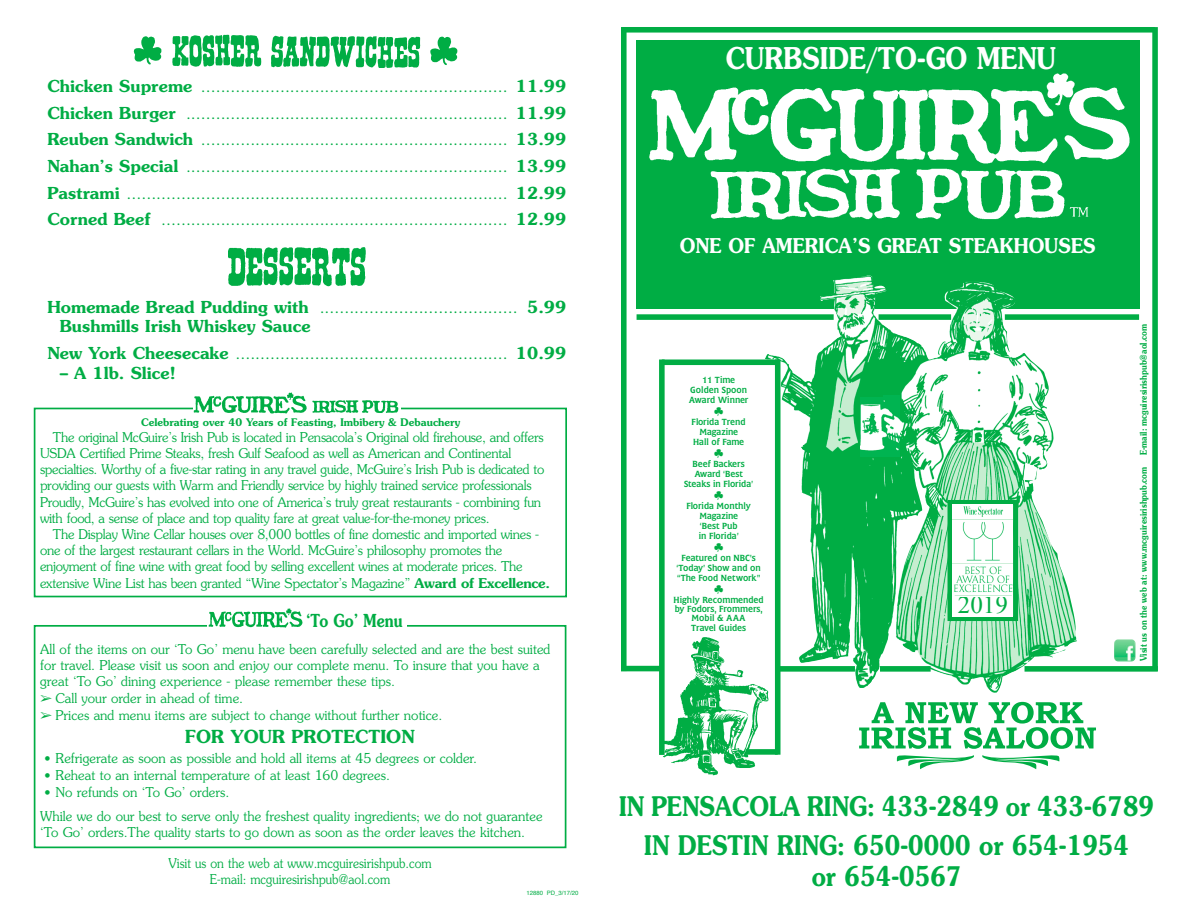
<style>
.page{position:relative;width:1188px;height:918px;background:#fff}
.page>*{position:absolute;margin:0;border:0;box-sizing:border-box;transform-origin:0 0}
.t1{font:600 30px "Souvenir";color:#fff;scale:.85 1}
.t2{font:600 27px "Souvenir";color:#00ad44;scale:.85 1}
.t3{font:25.05px "Times New Roman";color:#00ad44}
.t4{font:600 20.4px "Souvenir";color:#fff;scale:.9 1}
.t5{font:600 18px "Souvenir";color:#00ad44}
.t6{font:600 17.85px "Souvenir";color:#00ad44;scale:.8 1}
.t7{font:300 16.5px "Souvenir";color:#00ad44}
.t8{font:600 16.5px "Souvenir";color:#00ad44}
.t9{font:300 13.5px/16.2px "Souvenir";letter-spacing:-.02em;color:#00ad44;scale:.96 1}
.t10{font:300 13.5px/16.2px "Souvenir";color:#00ad44}
.t11{font:300 13.5px "Souvenir";color:#00ad44;scale:.9 1}
.t12{font:600 10.5px "Souvenir";color:#00ad44;scale:.96 1}
.t13{font:9.3px/9.3px "Flare Gothic Regular DTC";color:#00ad44;text-align:center}
.t14{font:600 9.3px "Souvenir";color:#00ad44;scale:.83 1}
.t15{font:6px "Helvetica";color:#00ad44}
.s1{font-weight:600}
.s2{color:#fff}
</style>
<div class="page">
<div style="left:636px;top:40px;width:504px;height:268px;background:#00ad44"></div>
<img style="left:764px;top:276px;width:301px;height:417px">
<svg style="left:1023px;top:463px;width:14px;height:17px"></svg>
<div style="left:879px;top:314px;width:72px;height:6px;background:#00ad44"></div>
<div style="left:637px;top:314px;width:197px;height:6px;background:#00ad44"></div>
<div style="left:1005px;top:314px;width:134px;height:6px;background:#00ad44"></div>
<div style="left:621px;top:27px;width:534px;height:6px;background:#00ad44"></div>
<img style="left:1114px;top:639px;width:22px;height:23px">
<div style="left:662px;top:360px;width:116px;height:5px;background:#00ad44"></div>
<div style="left:659px;top:360px;width:6px;height:395px;background:#00ad44"></div>
<div style="left:775px;top:359px;width:6px;height:396px;background:#00ad44"></div>
<div style="left:621px;top:666px;width:41px;height:5px;background:#00ad44"></div>
<div style="left:778px;top:666px;width:77px;height:6px;background:#00ad44"></div>
<div style="left:880px;top:666px;width:51px;height:6px;background:#00ad44"></div>
<div style="left:1025px;top:666px;width:133px;height:6px;background:#00ad44"></div>
<img style="left:661px;top:630px;width:114px;height:146px">
<img style="left:710px;top:168px;width:379px;height:52px">
<img style="left:649px;top:73px;width:480px;height:91px">
<div style="left:1152px;top:27px;width:6px;height:644px;background:#00ad44"></div>
<div style="left:621px;top:27px;width:6px;height:644px;background:#00ad44"></div>
<img style="left:860px;top:395px;width:40px;height:61px">
<div style="left:875px;top:382px;width:25px;height:13px;background:#00ad44"></div>
<hr style="left:858px;top:394px;width:2px;height:65px;background:#00ad44">
<hr style="left:859px;top:393px;width:24px;height:4px;background:#00ad44">
<hr style="left:900px;top:437px;width:1px;height:31px;background:#00ad44">
<svg style="left:859px;top:702px;width:237px;height:47px"></svg>
<svg style="left:896px;top:755px;width:78px;height:14px"></svg>
<svg style="left:982px;top:755px;width:78px;height:14px"></svg>
<div style="left:948px;top:500px;width:70px;height:121px;border:5px solid #00ad44"></div>
<div style="left:953px;top:596px;width:60px;height:20px;background:#fff"></div>
<img style="left:953px;top:505px;width:60px;height:91px">
<img style="left:228px;top:247px;width:138px;height:40px">
<div style="left:34px;top:408px;width:533px;height:189px;border:2px solid #00ad44"></div>
<img style="left:193px;top:393px;width:208px;height:21px">
<div style="left:34px;top:625px;width:532px;height:223px;border:2px solid #00ad44"></div>
<img style="left:207px;top:608px;width:97px;height:20px">
<div style="left:304px;top:613px;width:102px;height:21px;background:#fff"></div>
<img style="left:133px;top:35px;width:325px;height:33px">
<p class="t7" style="left:47px;top:76px;width:521px"><span class="s1">Chicken Supreme</span> .............................................................. <span class="s1">11.99</span></p>
<p class="t7" style="left:47px;top:103px;width:521px"><span class="s1">Chicken Burger</span> ................................................................. <span class="s1">11.99</span></p>
<p class="t7" style="left:47px;top:129px;width:521px"><span class="s1">Reuben Sandwich</span> .............................................................. <span class="s1">13.99</span></p>
<p class="t7" style="left:47px;top:156px;width:521px"><span class="s1">Nahan’s Special</span> ................................................................. <span class="s1">13.99</span></p>
<p class="t7" style="left:47px;top:183px;width:521px"><span class="s1">Pastrami</span> ............................................................................. <span class="s1">12.99</span></p>
<p class="t7" style="left:47px;top:209px;width:521px"><span class="s1">Corned Beef</span> ...................................................................... <span class="s1">12.99</span></p>
<p class="t7" style="left:47px;top:297px;width:521px"><span class="s1">Homemade Bread Pudding with</span> ........................................ <span class="s1">5.99</span></p>
<p class="t8" style="left:60px;top:315px;width:252px">Bushmills Irish Whiskey Sauce</p>
<p class="t7" style="left:47px;top:343px;width:521px"><span class="s1">New York Cheesecake</span> ....................................................... <span class="s1">10.99</span></p>
<p class="t8" style="left:60px;top:362px;width:117px">– A 1lb. Slice!</p>
<p class="t12" style="left:141px;top:415px;width:334px">Celebrating over 40 Years of Feasting, Imbibery &amp; Debauchery</p>
<p class="t9" style="left:40px;top:428px;width:527px;text-indent:13px">The original McGuire’s Irish Pub is located in Pensacola’s Original old firehouse, and offers USDA Certified Prime Steaks, fresh Gulf Seafood as well as American and Continental specialties. Worthy of a five-star rating in any travel guide, McGuire’s Irish Pub is dedicated to providing our guests with Warm and Friendly service by highly trained service professionals Proudly, McGuire’s has evolved into one of America’s truly great restaurants - combining fun with food, a sense of place and top quality fare at great value-for-the-money prices.</p>
<p class="t9" style="left:40px;top:526px;width:533px;text-indent:13px">The Display Wine Cellar houses over 8,000 bottles of fine domestic and imported wines - one of the largest restaurant cellars in the World. McGuire’s philosophy promotes the enjoyment of fine wine with great food by selling excellent wines at moderate prices. The extensive Wine List has been granted “Wine Spectator’s Magazine” <span class="s1">Award of Excellence.</span></p>
<p class="t6" style="left:306px;top:609px;width:127px">‘To Go’ Menu<span class="s2">.</span></p>
<p class="t10" style="left:40px;top:641px;width:512px">All of the items on our ‘To Go’ menu have been carefully selected and are the best suited for travel. Please visit us soon and enjoy our complete menu. To insure that you have a great ‘To Go’ dining experience - please remember these tips.</p>
<p class="t10" style="left:40px;top:689px;width:205px">➢ Call your order in ahead of time.</p>
<p class="t10" style="left:40px;top:707px;width:404px">➢ Prices and menu items are subject to change without further notice.</p>
<p class="t5" style="left:185px;top:725px;width:231px">FOR YOUR PROTECTION</p>
<p class="t10" style="left:45px;top:749px;width:434px">• Refrigerate as soon as possible and hold all items at 45 degrees or colder.</p>
<p class="t10" style="left:45px;top:767px;width:347px">• Reheat to an internal temperature of at least 160 degrees.</p>
<p class="t10" style="left:45px;top:784px;width:186px">• No refunds on ‘To Go’ orders.</p>
<p class="t10" style="left:40px;top:808px;width:504px">While we do our best to serve only the freshest quality ingredients; we do not guarantee ‘To Go’ orders.The quality starts to go down as soon as the order leaves the kitchen.</p>
<p class="t11" style="left:168px;top:855px;width:294px">Visit us on the web at www.mcguiresirishpub.com</p>
<p class="t11" style="left:210px;top:871px;width:202px">E-mail: mcguiresirishpub@aol.com</p>
<p class="t15" style="left:526px;top:888px;width:54px">12880 PD_3/17/20</p>
<p class="t1" style="left:726px;top:39px;width:390px">CURBSIDE/TO-GO MENU</p>
<p class="t4" style="left:680px;top:232px;width:464px">ONE OF AMERICA’S GREAT STEAKHOUSES</p>
<p class="t13" style="left:702px;top:375px;width:34px">11 Time</p>
<p class="t13" style="left:690px;top:385px;width:58px">Golden Spoon</p>
<p class="t13" style="left:689px;top:395px;width:61px">Award Winner</p>
<p class="t13" style="left:692px;top:417px;width:56px">Florida Trend</p>
<p class="t13" style="left:699px;top:427px;width:40px">Magazine</p>
<p class="t13" style="left:693px;top:437px;width:53px">Hall of Fame</p>
<p class="t13" style="left:693px;top:459px;width:54px">Beef Backers</p>
<p class="t13" style="left:694px;top:469px;width:50px">Award ‘Best</p>
<p class="t13" style="left:684px;top:479px;width:71px">Steaks in Florida’</p>
<p class="t13" style="left:686px;top:501px;width:66px">Florida Monthly</p>
<p class="t13" style="left:699px;top:511px;width:40px">Magazine</p>
<p class="t13" style="left:700px;top:521px;width:39px">‘Best Pub</p>
<p class="t13" style="left:699px;top:532px;width:42px">in Florida’</p>
<p class="t13" style="left:677px;top:553px;width:86px;line-height:10.2px">Featured on NBC’s ‘Today’ Show and on</p>
<p class="t13" style="left:677px;top:574px;width:85px">“The Food Network”</p>
<p class="t13" style="left:674px;top:595px;width:92px">Highly Recommended by Fodors, Frommers,<br>Mobil &amp; AAA<br>Travel Guides</p>
<p class="t3" style="left:958px;top:588px;width:52px">2019</p>
<p class="t14" style="left:1138px;top:661px;width:408px;rotate:-90deg">Visit us on the web at: www.mcguiresirishpub.com E-mail: mcguiresirishpub@aol.com</p>
<p class="t2" style="left:619px;top:788px;width:631px">IN PENSACOLA RING: 433-2849 or 433-6789</p>
<p class="t2" style="left:644px;top:827px;width:572px">IN DESTIN RING: 650-0000 or 654-1954</p>
<p class="t2" style="left:812px;top:859px;width:178px">or 654-0567</p>
</div>
